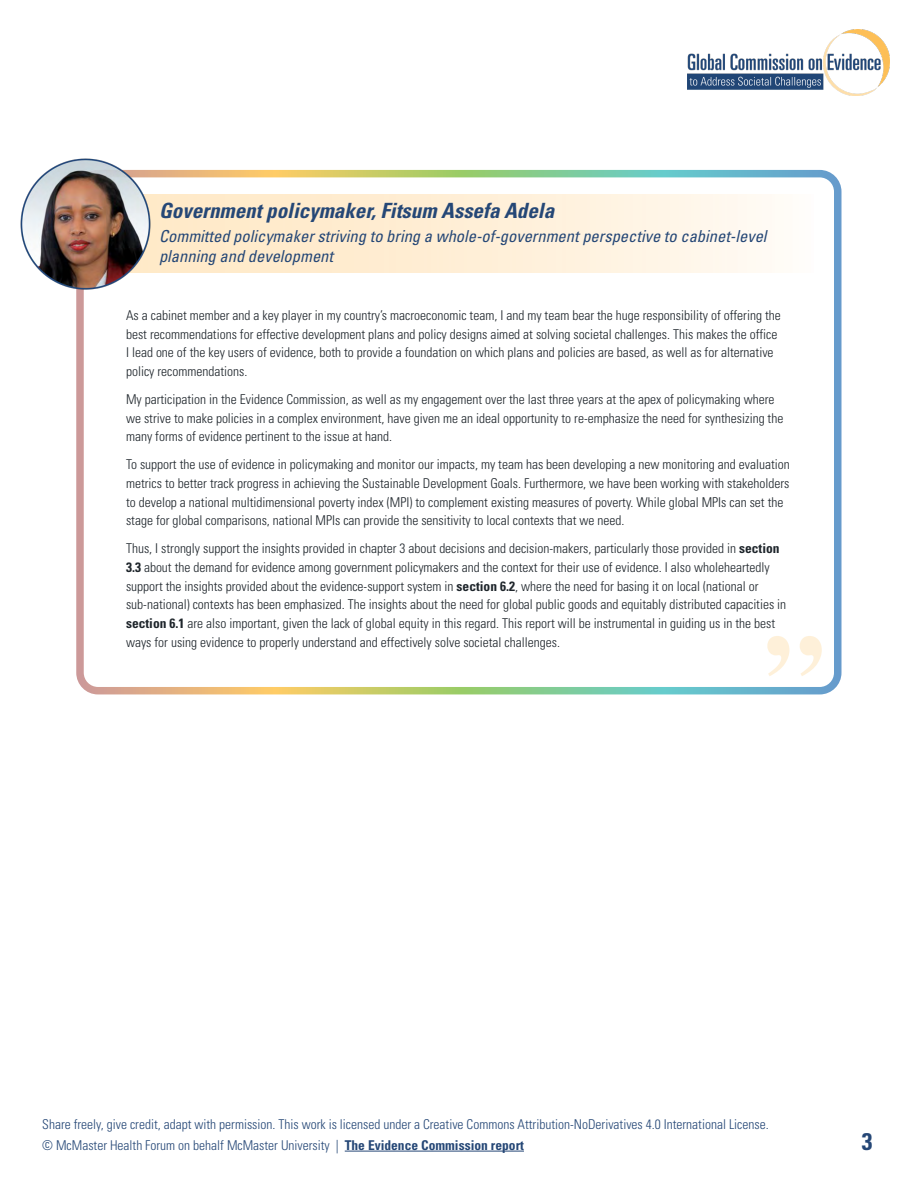
<style>
.page{position:relative;width:918px;height:1188px;background:#fff}
.page>*{position:absolute;margin:0;border:0;box-sizing:border-box;transform-origin:0 0}
.t1{font:700 120px "Times";color:#fedfab}
.t2{font:700 condensed 24px "Univers";color:#254776}
.t3{font:italic 700 condensed 21px "Univers";color:#254776}
.t4{font:italic condensed 16.5px/19.5px "Univers";color:#254776}
.t5{font:300 condensed 13.5px/18.8px "Univers";color:#1e252b}
.t6{font:300 condensed 13.5px/21px "Univers";color:#254776}
.s1{font-weight:700}
</style>
<div class="page">
<hr style="left:345px;top:1151px;width:179px;height:1px;background:#254776">
<img style="left:688px;top:29px;width:202px;height:66px">
<div style="left:76px;top:170px;width:766px;height:524px;border:8px solid #fff;border-radius:18px"></div>
<img style="left:20px;top:158px;width:137px;height:134px">
<h3 class="t3" style="left:159px;top:198px;width:397px">Government policymaker, Fitsum Assefa Adela</h3>
<p class="t4" style="left:159px;top:226px;width:609px">Committed policymaker striving to bring a whole-of-government perspective to cabinet-level planning and development</p>
<p class="t5" style="left:126px;top:306px;width:656px">As a cabinet member and a key player in my country’s macroeconomic team, I and my team bear the huge responsibility of offering the best recommendations for effective development plans and policy designs aimed at solving societal challenges. This makes the office I lead one of the key users of evidence, both to provide a foundation on which plans and policies are based, as well as for alternative policy recommendations.</p>
<p class="t5" style="left:126px;top:390px;width:659px">My participation in the Evidence Commission, as well as my engagement over the last three years at the apex of policymaking where we strive to make policies in a complex environment, have given me an ideal opportunity to re-emphasize the need for synthesizing the many forms of evidence pertinent to the issue at hand.</p>
<p class="t5" style="left:126px;top:455px;width:665px">To support the use of evidence in policymaking and monitor our impacts, my team has been developing a new monitoring and evaluation metrics to better track progress in achieving the Sustainable Development Goals. Furthermore, we have been working with stakeholders to develop a national multidimensional poverty index (MPI) to complement existing measures of poverty. While global MPIs can set the stage for global comparisons, national MPIs can provide the sensitivity to local contexts that we need.</p>
<p class="t5" style="left:126px;top:539px;width:662px">Thus, I strongly support the insights provided in chapter 3 about decisions and decision-makers, particularly those provided in <span class="s1">section 3.3</span> about the demand for evidence among government policymakers and the context for their use of evidence. I also wholeheartedly support the insights provided about the evidence-support system in <span class="s1">section 6.2</span>, where the need for basing it on local (national or sub-national) contexts has been emphasized. The insights about the need for global public goods and equitably distributed capacities in <span class="s1">section 6.1</span> are also important, given the lack of global equity in this regard. This report will be instrumental in guiding us in the best ways for using evidence to properly understand and effectively solve societal challenges.</p>
<h1 class="t1" style="left:826px;top:749px;width:62px;rotate:-180deg">“</h1>
<p class="t6" style="left:42px;top:1114px;width:728px">Share freely, give credit, adapt with permission. This work is licensed under a Creative Commons Attribution-NoDerivatives 4.0 International License. © McMaster Health Forum on behalf McMaster University | <span class="s1">The Evidence Commission report</span></p>
<h2 class="t2" style="left:862px;top:1127px;width:12px">3</h2>
</div>
